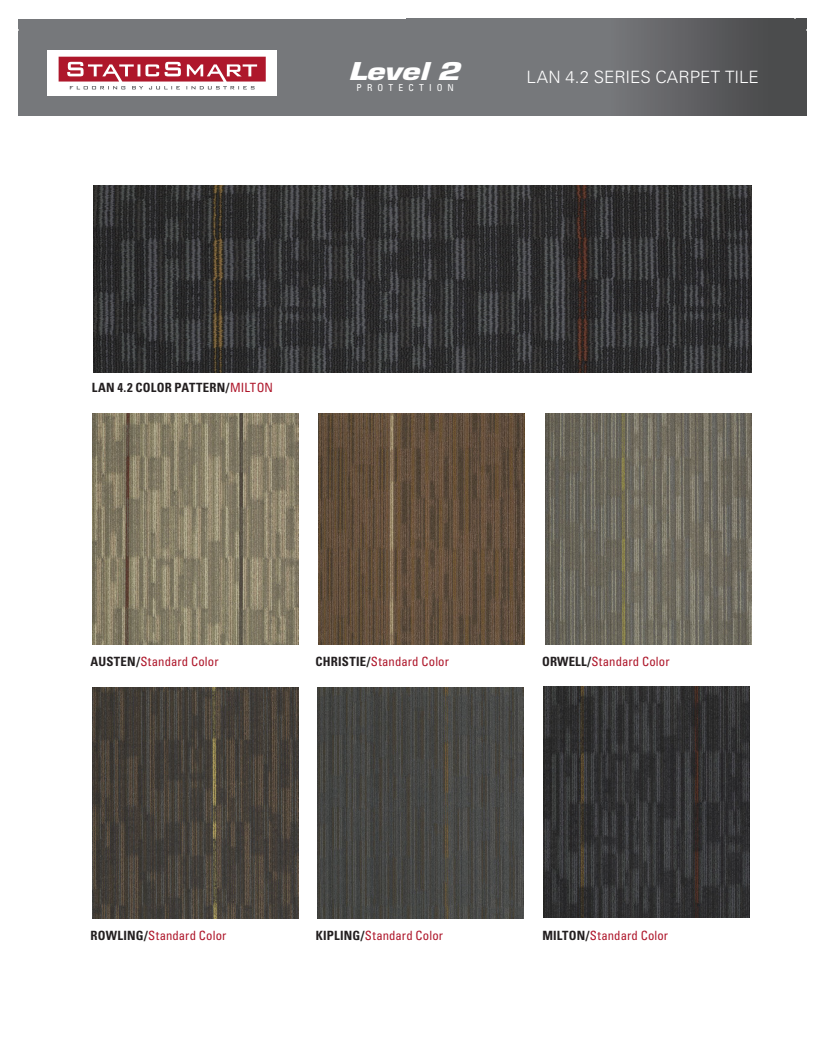
<style>
.page{position:relative;width:825px;height:1050px;background:#fff}
.page>*{position:absolute;margin:0;border:0;box-sizing:border-box;transform-origin:0 0}
.t1{font:italic 700 23.88px "Eurostile";color:#fff;scale:1.33 1}
.t2{font:300 17px "Univers";color:#fff}
.t3{font:condensed 12.75px "Univers";letter-spacing:.01em;color:#ae172b}
.t4{font:700 condensed 12.75px "Univers";letter-spacing:.02em;color:#231f20}
.t5{font:condensed 9.62px "Univers";letter-spacing:.54em;color:#fff}
.s1{font-weight:400;color:#ae172b}
.s2{font-weight:700;color:#231f20}
</style>
<div class="page">
<div style="left:407px;top:19px;width:399px;height:97px;background:linear-gradient(to right,#838588,#505152)"></div>
<div style="left:19px;top:19px;width:390px;height:97px;background:#76787b"></div>
<div style="left:47px;top:50px;width:230px;height:46px;background:#fff"></div>
<svg style="left:59px;top:57px;width:207px;height:32px"></svg>
<img style="left:94px;top:185px;width:657px;height:187px">
<img style="left:92px;top:414px;width:207px;height:231px">
<img style="left:319px;top:414px;width:206px;height:231px">
<img style="left:545px;top:414px;width:206px;height:231px">
<img style="left:92px;top:688px;width:207px;height:231px">
<img style="left:318px;top:688px;width:206px;height:231px">
<img style="left:544px;top:686px;width:206px;height:232px">
<h1 class="t1" style="left:348px;top:57px;width:85px">Level 2</h1>
<h2 class="t2" style="left:527px;top:66px;width:234px">LAN 4.2 SERIES CARPET TILE</h2>
<p class="t5" style="left:357px;top:82px;width:99px">PROTECTION</p>
<p class="t4" style="left:92px;top:379px;width:183px">LAN 4.2 COLOR PATTERN/<span class="s1">MILTON</span></p>
<p class="t3" style="left:90px;top:654px;width:130px"><span class="s2">AUSTEN/</span>Standard Color</p>
<p class="t3" style="left:316px;top:653px;width:135px"><span class="s2">CHRISTIE/</span>Standard Color</p>
<p class="t3" style="left:542px;top:653px;width:129px"><span class="s2">ORWELL/</span>Standard Color</p>
<p class="t3" style="left:90px;top:927px;width:137px"><span class="s2">ROWLING/</span>Standard Color</p>
<p class="t3" style="left:316px;top:927px;width:129px"><span class="s2">KIPLING/</span>Standard Color</p>
<p class="t3" style="left:542px;top:927px;width:127px"><span class="s2">MILTON/</span>Standard Color</p>
</div>
